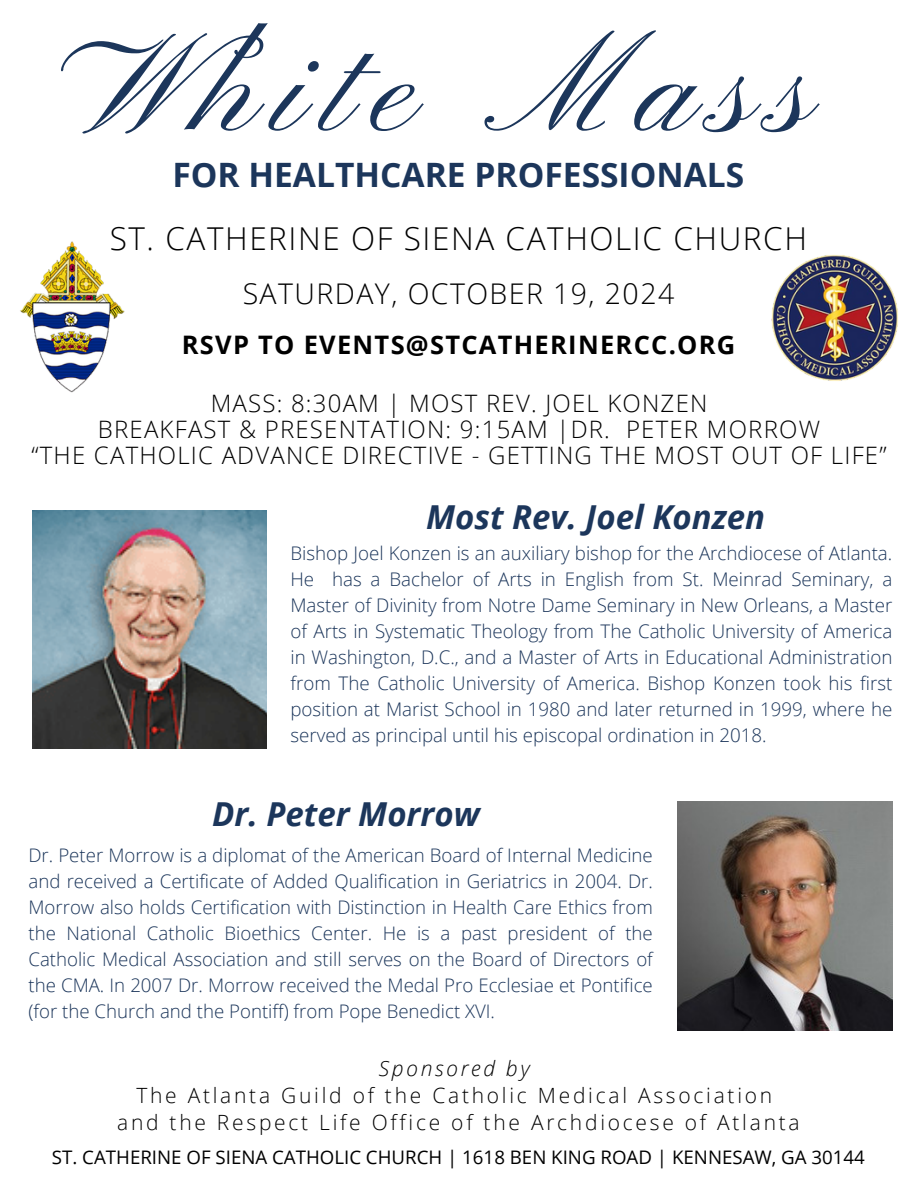
<style>
.page{position:relative;width:918px;height:1188px;background:#fff}
.page>*{position:absolute;margin:0;border:0;box-sizing:border-box;transform-origin:0 0}
.t1{font:138px "Pinyon Script";letter-spacing:.13em;color:#1c365b}
.t2{font:700 33.6px "Open Sans";color:#1c365b}
.t3{font:italic 700 33px "Open Sans";color:#1c365b}
.t4{font:300 31.5px "Open Sans";letter-spacing:.05em;color:#000}
.t5{font:300 28.5px "Open Sans";letter-spacing:.05em;color:#000}
.t6{font:700 25.5px "Open Sans";letter-spacing:.05em;color:#000}
.t7{font:300 24px "Open Sans";letter-spacing:.05em;color:#000}
.t8{font:300 21px "Open Sans";letter-spacing:.13em;color:#000}
.t9{font:italic 300 21px "Open Sans";letter-spacing:.13em;color:#000}
.t10{font:300 18.75px/26px "Open Sans";color:#1c365b;text-align:justify}
.t11{font:18.75px "Open Sans";color:#000}
.t12{font:300 18.6px/25.8px "Open Sans";color:#1c365b;text-align:justify}
</style>
<div class="page">
<img style="left:771px;top:254px;width:128px;height:127px">
<img style="left:20px;top:241px;width:105px;height:152px">
<img style="left:33px;top:510px;width:234px;height:239px">
<img style="left:677px;top:802px;width:215px;height:228px">
<h4 class="t1" style="left:100px;top:12px;width:719px">White Mass</h4>
<p class="t2" style="left:172px;top:151px;width:573px">FOR HEALTHCARE PROFESSIONALS</p>
<p class="t4" style="left:110px;top:216px;width:699px">ST. CATHERINE OF SIENA CATHOLIC CHURCH</p>
<p class="t5" style="left:243px;top:273px;width:433px">SATURDAY, OCTOBER 19, 2024</p>
<p class="t6" style="left:182px;top:327px;width:555px">RSVP TO EVENTS@STCATHERINERCC.ORG</p>
<h4 class="t7" style="left:211px;top:386px;width:498px">MASS: 8:30AM | MOST REV. JOEL KONZEN</h4>
<p class="t7" style="left:98px;top:412px;width:724px">BREAKFAST &amp; PRESENTATION: 9:15AM |DR. PETER MORROW</p>
<p class="t7" style="left:31px;top:438px;width:857px">“THE CATHOLIC ADVANCE DIRECTIVE - GETTING THE MOST OUT OF LIFE”</p>
<p class="t3" style="left:426px;top:494px;width:341px">Most Rev. Joel Konzen</p>
<h6 class="t10" style="left:290px;top:540px;width:603px">Bishop Joel Konzen is an auxiliary bishop for the Archdiocese of Atlanta.<br>He has a Bachelor of Arts in English from St. Meinrad Seminary, a Master of Divinity from Notre Dame Seminary in New Orleans, a Master of Arts in Systematic Theology from The Catholic University of America in Washington, D.C., and a Master of Arts in Educational Administration from The Catholic University of America. Bishop Konzen took his first position at Marist School in 1980 and later returned in 1999, where he served as principal until his episcopal ordination in 2018.</h6>
<p class="t3" style="left:212px;top:791px;width:269px">Dr. Peter Morrow</p>
<p class="t12" style="left:28px;top:842px;width:626px">Dr. Peter Morrow is a diplomat of the American Board of Internal Medicine and received a Certificate of Added Qualification in Geriatrics in 2004. Dr.<br>Morrow also holds Certification with Distinction in Health Care Ethics from the National Catholic Bioethics Center. He is a past president of the Catholic Medical Association and still serves on the Board of Directors of the CMA. In 2007 Dr. Morrow received the Medal Pro Ecclesiae et Pontifice (for the Church and the Pontiff) from Pope Benedict XVI.</p>
<p class="t9" style="left:379px;top:1054px;width:153px">Sponsored by</p>
<p class="t8" style="left:136px;top:1081px;width:637px">The Atlanta Guild of the Catholic Medical Association</p>
<p class="t8" style="left:117px;top:1108px;width:684px">and the Respect Life Office of the Archdiocese of Atlanta</p>
<p class="t11" style="left:52px;top:1144px;width:815px">ST. CATHERINE OF SIENA CATHOLIC CHURCH | 1618 BEN KING ROAD | KENNESAW, GA 30144</p>
</div>
